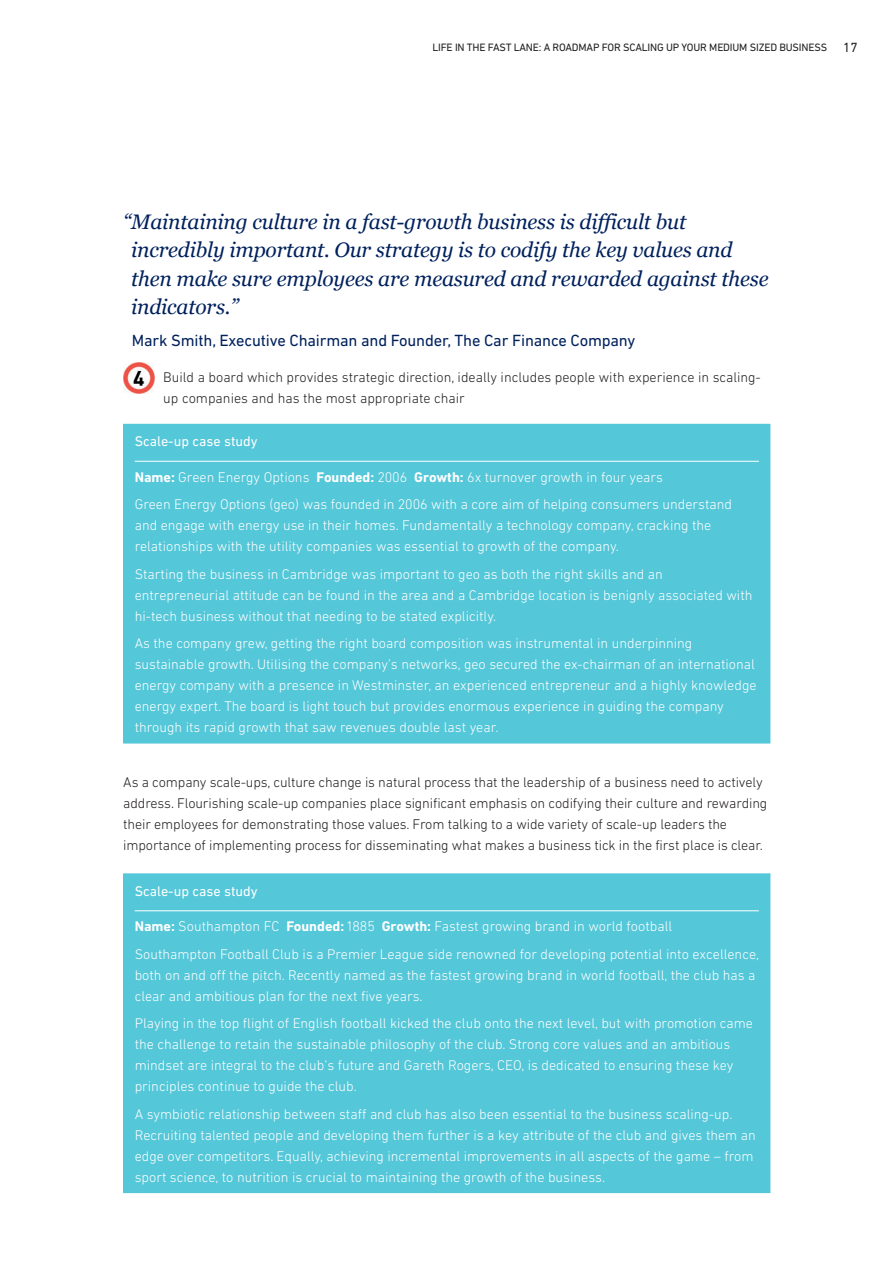
<style>
.page{position:relative;width:893px;height:1263px;background:#fff}
.page>*{position:absolute;margin:0;border:0;box-sizing:border-box;transform-origin:0 0}
.t1{font:italic 21px/28.5px "Georgia";letter-spacing:-.01em;color:#00215d}
.t2{font:16.5px "DIN Next LT Pro";letter-spacing:-.01em;color:#00215d}
.t3{font:300 14.25px/21px "DIN Next LT Pro";color:#fff}
.t4{font:300 14.25px/21px "DIN Next LT Pro";letter-spacing:-.01em;color:#231f20}
.t5{font:14.25px "DIN Next LT Pro";color:#fff}
.t6{font:10.8px "DIN Next LT Pro";letter-spacing:-.015em;color:#231f20}
.s1{font-size:13.5px}
.s2{font-weight:700}
</style>
<div class="page">
<img style="left:123px;top:362px;width:32px;height:32px">
<div style="left:124px;top:424px;width:646px;height:319px;background:#54c7d9"></div>
<hr style="left:135px;top:461px;width:624px;height:1px;background:#fff">
<div style="left:124px;top:874px;width:646px;height:318px;background:#54c7d9"></div>
<hr style="left:135px;top:910px;width:624px;height:1px;background:#fff">
<p class="t6" style="left:432px;top:41px;width:427px">LIFE IN THE FAST LANE: A ROADMAP FOR SCALING UP YOUR MEDIUM SIZED BUSINESS <span class="s1">17</span></p>
<h1 class="t1" style="left:131px;top:206px;width:639px;text-indent:-8px">“Maintaining culture in a fast-growth business is difficult but incredibly important. Our strategy is to codify the key values and then make sure employees are measured and rewarded against these indicators.”</h1>
<p class="t2" style="left:132px;top:331px;width:505px">Mark Smith, Executive Chairman and Founder, The Car Finance Company</p>
<p class="t4" style="left:163px;top:366px;width:599px">Build a board which provides strategic direction, ideally includes people with experience in scaling&shy;up companies and has the most appropriate chair</p>
<p class="t5" style="left:135px;top:433px;width:125px">Scale-up case study</p>
<p class="t3" style="left:135px;top:463px;width:599px;line-height:27.3px"><span class="s2">Name:</span> Green Energy Options <span class="s2">Founded:</span> 2006 <span class="s2">Growth:</span> 6x turnover growth in four years<br>Green Energy Options (geo) was founded in 2006 with a core aim of helping consumers understand</p>
<p class="t3" style="left:135px;top:515px;width:578px">and engage with energy use in their homes. Fundamentally a technology company, cracking the relationships with the utility companies was essential to growth of the company.</p>
<p class="t3" style="left:135px;top:563px;width:619px">Starting the business in Cambridge was important to geo as both the right skills and an entrepreneurial attitude can be found in the area and a Cambridge location is benignly associated with hi-tech business without that needing to be stated explicitly.</p>
<p class="t3" style="left:135px;top:632px;width:623px">As the company grew, getting the right board composition was instrumental in underpinning sustainable growth. Utilising the company’s networks, geo secured the ex-chairman of an international energy company with a presence in Westminster, an experienced entrepreneur and a highly knowledge energy expert. The board is light touch but provides enormous experience in guiding the company through its rapid growth that saw revenues double last year.</p>
<p class="t4" style="left:123px;top:772px;width:645px">As a company scale-ups, culture change is natural process that the leadership of a business need to actively address. Flourishing scale-up companies place significant emphasis on codifying their culture and rewarding their employees for demonstrating those values. From talking to a wide variety of scale-up leaders the importance of implementing process for disseminating what makes a business tick in the first place is clear.</p>
<p class="t5" style="left:135px;top:882px;width:125px">Scale-up case study</p>
<p class="t3" style="left:135px;top:913px;width:626px;line-height:27.3px"><span class="s2">Name:</span> Southampton FC <span class="s2">Founded:</span> 1885 <span class="s2">Growth:</span> Fastest growing brand in world football<br>Southampton Football Club is a Premier League side renowned for developing potential into excellence,</p>
<p class="t3" style="left:135px;top:964px;width:622px">both on and off the pitch. Recently named as the fastest growing brand in world football, the club has a clear and ambitious plan for the next five years.</p>
<p class="t3" style="left:135px;top:1013px;width:620px">Playing in the top flight of English football kicked the club onto the next level, but with promotion came the challenge to retain the sustainable philosophy of the club. Strong core values and an ambitious mindset are integral to the club’s future and Gareth Rogers, CEO, is dedicated to ensuring these key principles continue to guide the club.</p>
<p class="t3" style="left:135px;top:1103px;width:623px">A symbiotic relationship between staff and club has also been essential to the business scaling-up.<br>Recruiting talented people and developing them further is a key attribute of the club and gives them an edge over competitors. Equally, achieving incremental improvements in all aspects of the game – from sport science, to nutrition is crucial to maintaining the growth of the business.</p>
</div>
